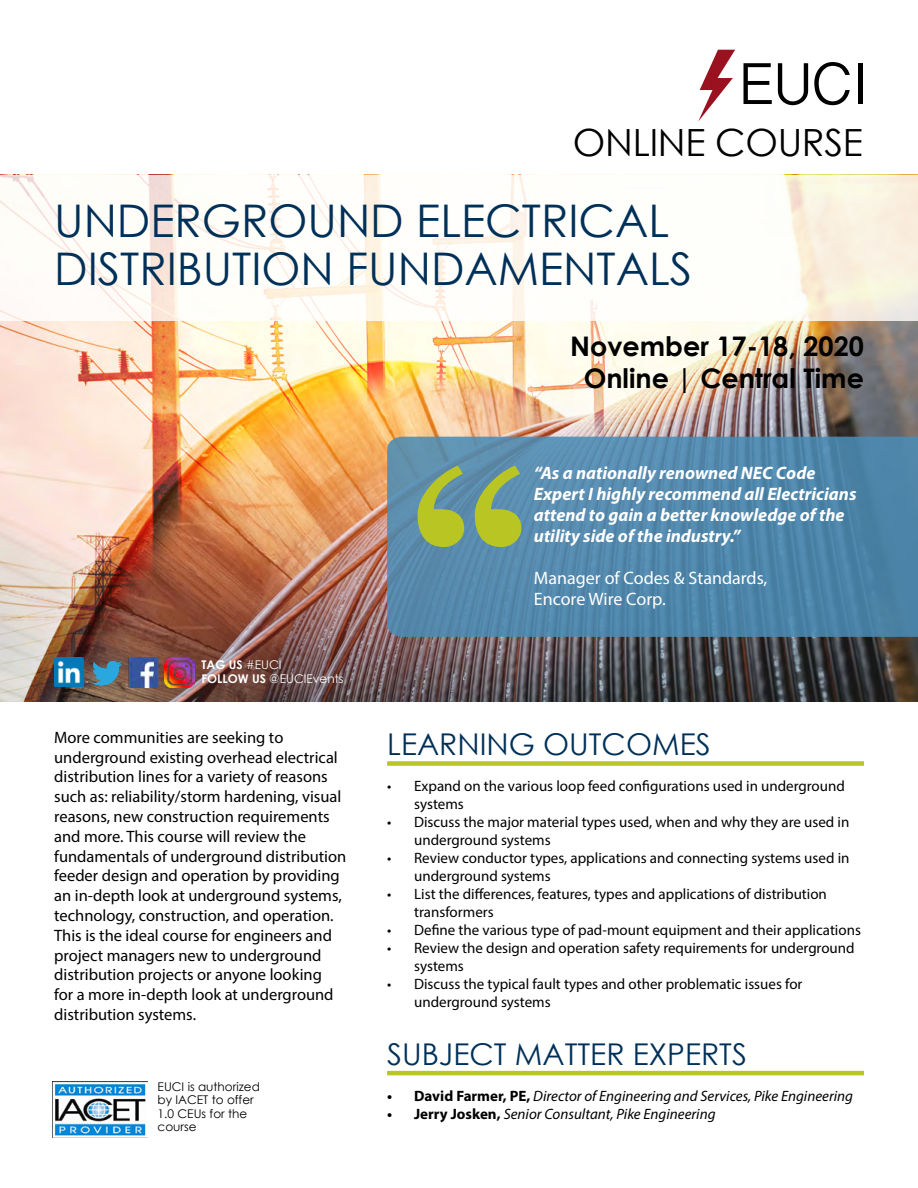
<style>
.page{position:relative;width:918px;height:1188px;background:#fff}
.page>*{position:absolute;margin:0;border:0;box-sizing:border-box;transform-origin:0 0}
.t1{font:45px/48px "Century Gothic";color:#003058}
.t2{font:37.5px "Century Gothic";letter-spacing:-.01em;color:#000}
.t3{font:30px "Century Gothic";color:#003058}
.t4{font:700 27px/32.4px "Century Gothic";color:#000;text-align:center}
.t5{font:italic 700 18px/21px "Myriad Pro";color:#fff}
.t6{font:18px/21px "Myriad Pro";color:#fff}
.t7{font:16.5px/19.8px "Myriad Pro";color:#000}
.t8{font:15px/18px "Myriad Pro";color:#000}
.t9{font:italic 15px "Myriad Pro";color:#000}
.t10{font:12px/13.5px "Century Gothic";color:#000}
.t11{font:12px/14.4px "Century Gothic";color:#fff}
.s1{font-weight:700}
.s2{font-weight:700;font-style:normal}
</style>
<div class="page">
<svg style="left:744px;top:63px;width:28px;height:41px"></svg>
<svg style="left:778px;top:63px;width:30px;height:42px"></svg>
<svg style="left:814px;top:62px;width:36px;height:43px"></svg>
<hr style="left:858px;top:63px;width:4px;height:41px;background:#000">
<svg style="left:698px;top:50px;width:37px;height:72px"></svg>
<img style="left:0;top:320px;width:918px;height:382px">
<svg style="left:0;top:175px;width:918px;height:145px"></svg>
<div style="left:387px;top:761px;width:477px;height:5px;background:#b8c523"></div>
<hr style="left:387px;top:1071px;width:477px;height:4px;background:#b8c523">
<img style="left:125px;top:658px;width:38px;height:29px">
<img style="left:90px;top:656px;width:35px;height:35px">
<img style="left:54px;top:658px;width:33px;height:29px">
<img style="left:165px;top:658px;width:29px;height:29px">
<svg style="left:387px;top:437px;width:531px;height:200px;background:#5287ab"></svg>
<svg style="left:418px;top:466px;width:103px;height:81px;background:#89a868"></svg>
<img style="left:53px;top:1081px;width:95px;height:57px">
<h2 class="t2" style="left:573px;top:117px;width:291px">ONLINE COURSE</h2>
<h1 class="t1" style="left:54px;top:196px;width:640px">UNDERGROUND ELECTRICAL<br>DISTRIBUTION FUNDAMENTALS</h1>
<h3 class="t4" style="left:570px;top:329px;width:295px">November 17-18, 2020<br>Online | Central Time</h3>
<p class="t11" style="left:201px;top:657px;width:143px"><span class="s1">TAG US</span> #EUCI<br><span class="s1">FOLLOW US</span> @EUCIEvents</p>
<p class="t7" style="left:54px;top:727px;width:294px">More communities are seeking to underground existing overhead electrical distribution lines for a variety of reasons such as: reliability/storm hardening, visual reasons, new construction requirements and more. This course will review the fundamentals of underground distribution feeder design and operation by providing an in-depth look at underground systems, technology, construction, and operation.<br>This is the ideal course for engineers and project managers new to underground distribution projects or anyone looking<br>for a more in-depth look at underground distribution systems.</p>
<p class="t10" style="left:158px;top:1079px;width:104px">EUCI is authorized by IACET to offer<br>1.0 CEUs for the course</p>
<p class="t5" style="left:534px;top:462px;width:324px">“As a nationally renowned NEC Code Expert I highly recommend all Electricians attend to gain a better knowledge of the utility side of the industry.”</p>
<p class="t6" style="left:534px;top:567px;width:235px">Manager of Codes &amp; Standards,<br>Encore Wire Corp.</p>
<h3 class="t3" style="left:387px;top:723px;width:325px">LEARNING OUTCOMES</h3>
<p class="t8" style="left:414px;top:777px;width:432px;text-indent:-27px">• Expand on the various loop feed configurations used in underground systems</p>
<p class="t8" style="left:414px;top:813px;width:437px;text-indent:-27px">• Discuss the major material types used, when and why they are used in underground systems</p>
<p class="t8" style="left:414px;top:849px;width:437px;text-indent:-27px">• Review conductor types, applications and connecting systems used in underground systems</p>
<p class="t8" style="left:414px;top:885px;width:414px;text-indent:-27px">• List the differences, features, types and applications of distribution transformers</p>
<p class="t8" style="left:387px;top:921px;width:475px">• Define the various type of pad-mount equipment and their applications</p>
<p class="t8" style="left:414px;top:939px;width:442px;text-indent:-27px">• Review the design and operation safety requirements for underground systems</p>
<p class="t8" style="left:414px;top:975px;width:390px;text-indent:-27px">• Discuss the typical fault types and other problematic issues for underground systems</p>
<h3 class="t3" style="left:387px;top:1033px;width:361px">SUBJECT MATTER EXPERTS</h3>
<p class="t9" style="left:387px;top:1087px;width:467px"><span class="s2">• David Farmer, PE,</span> Director of Engineering and Services, Pike Engineering</p>
<p class="t9" style="left:387px;top:1105px;width:330px"><span class="s2">• Jerry Josken,</span> Senior Consultant, Pike Engineering</p>
</div>
